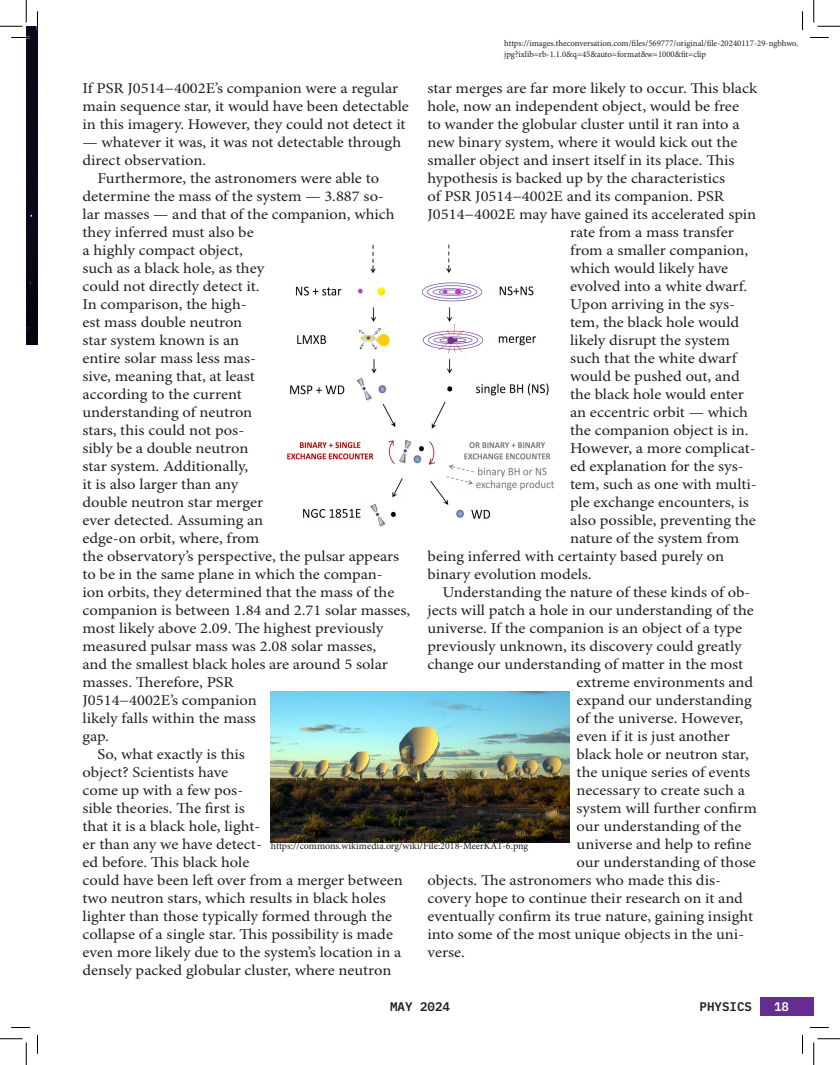
<style>
.page{position:relative;width:840px;height:1065px;background:#fff}
.page>*{position:absolute;margin:0;border:0;box-sizing:border-box;transform-origin:0 0}
.t1{font:15px/18px "Minion Pro";color:#231f20;scale:1.1 1}
.t2{font:600 12.5px "IBM Plex Mono";color:#231f20}
.t3{font:600 12.5px "IBM Plex Mono";color:#fff}
.t4{font:10px "Minion Pro";color:#231f20}
.t5{font:8.75px/10.5px "Minion Pro";color:#231f20}
</style>
<div class="page">
<div style="left:761px;top:998px;width:53px;height:18px;background:#632d91"></div>
<img style="left:26px;top:26px;width:12px;height:318px">
<img style="left:271px;top:692px;width:298px;height:150px">
<img style="left:287px;top:244px;width:267px;height:283px">
<svg style="left:11px;top:37px;width:19px;height:1px"></svg>
<svg style="left:810px;top:37px;width:19px;height:1px"></svg>
<svg style="left:11px;top:1027px;width:19px;height:1px"></svg>
<svg style="left:810px;top:1027px;width:19px;height:1px"></svg>
<svg style="left:37px;top:11px;width:1px;height:19px"></svg>
<svg style="left:37px;top:1035px;width:1px;height:19px"></svg>
<svg style="left:802px;top:11px;width:1px;height:19px"></svg>
<svg style="left:802px;top:1035px;width:1px;height:19px"></svg>
<svg style="left:0;top:0;width:27px;height:27px"></svg>
<svg style="left:0;top:1039px;width:27px;height:26px"></svg>
<svg style="left:814px;top:0;width:26px;height:27px"></svg>
<svg style="left:814px;top:1039px;width:26px;height:26px"></svg>
<p class="t5" style="left:504px;top:39px;width:296px">https://images.theconversation.com/files/569777/original/file-20240117-29-ngbhwo. jpg?ixlib=rb-1.1.0&amp;q=45&amp;auto=format&amp;w=1000&amp;fit=clip</p>
<p class="t1" style="left:428px;top:80px;width:301px">star merges are far more likely to occur. This black</p>
<p class="t1" style="left:428px;top:98px;width:285px">hole, now an independent object, would be free</p>
<p class="t1" style="left:428px;top:116px;width:285px">to wander the globular cluster until it ran into a</p>
<p class="t1" style="left:428px;top:134px;width:283px">new binary system, where it would kick out the</p>
<p class="t1" style="left:428px;top:152px;width:281px">smaller object and insert itself in its place. This</p>
<p class="t1" style="left:428px;top:170px;width:272px">hypothesis is backed up by the characteristics</p>
<p class="t1" style="left:428px;top:188px;width:271px">of PSR J0514−4002E and its companion. PSR</p>
<p class="t1" style="left:428px;top:206px;width:300px">J0514−4002E may have gained its accelerated spin</p>
<p class="t1" style="left:570px;top:224px;width:150px">rate from a mass transfer</p>
<p class="t1" style="left:570px;top:242px;width:164px">from a smaller companion,</p>
<p class="t1" style="left:570px;top:260px;width:145px">which would likely have</p>
<p class="t1" style="left:570px;top:278px;width:163px">evolved into a white dwarf.</p>
<p class="t1" style="left:570px;top:296px;width:152px">Upon arriving in the sys-</p>
<p class="t1" style="left:570px;top:314px;width:155px">tem, the black hole would</p>
<p class="t1" style="left:570px;top:332px;width:147px">likely disrupt the system</p>
<p class="t1" style="left:570px;top:350px;width:153px">such that the white dwarf</p>
<p class="t1" style="left:570px;top:368px;width:156px">would be pushed out, and</p>
<p class="t1" style="left:570px;top:386px;width:160px">the black hole would enter</p>
<p class="t1" style="left:570px;top:404px;width:163px">an eccentric orbit — which</p>
<p class="t1" style="left:570px;top:422px;width:164px">the companion object is in.</p>
<p class="t1" style="left:570px;top:440px;width:170px">However, a more complicat-</p>
<p class="t1" style="left:570px;top:458px;width:159px">ed explanation for the sys-</p>
<p class="t1" style="left:570px;top:476px;width:171px">tem, such as one with multi-</p>
<p class="t1" style="left:570px;top:494px;width:164px">ple exchange encounters, is</p>
<p class="t1" style="left:570px;top:512px;width:170px">also possible, preventing the</p>
<p class="t1" style="left:570px;top:530px;width:155px">nature of the system from</p>
<p class="t1" style="left:428px;top:548px;width:271px">being inferred with certainty based purely on</p>
<p class="t1" style="left:428px;top:566px;width:151px">binary evolution models.</p>
<p class="t1" style="left:442px;top:584px;width:281px">Understanding the nature of these kinds of ob-</p>
<p class="t1" style="left:428px;top:602px;width:298px">jects will patch a hole in our understanding of the</p>
<p class="t1" style="left:428px;top:620px;width:288px">universe. If the companion is an object of a type</p>
<p class="t1" style="left:428px;top:638px;width:287px">previously unknown, its discovery could greatly</p>
<p class="t1" style="left:428px;top:656px;width:288px">change our understanding of matter in the most</p>
<p class="t1" style="left:577px;top:674px;width:162px">extreme environments and</p>
<p class="t1" style="left:577px;top:692px;width:161px">expand our understanding</p>
<p class="t1" style="left:577px;top:710px;width:153px">of the universe. However,</p>
<p class="t1" style="left:577px;top:728px;width:141px">even if it is just another</p>
<p class="t1" style="left:577px;top:746px;width:158px">black hole or neutron star,</p>
<p class="t1" style="left:577px;top:764px;width:159px">the unique series of events</p>
<p class="t1" style="left:577px;top:782px;width:155px">necessary to create such a</p>
<p class="t1" style="left:577px;top:800px;width:166px">system will further confirm</p>
<p class="t1" style="left:577px;top:818px;width:151px">our understanding of the</p>
<p class="t1" style="left:577px;top:836px;width:161px">universe and help to refine</p>
<p class="t1" style="left:577px;top:854px;width:165px">our understanding of those</p>
<p class="t1" style="left:428px;top:872px;width:268px">objects. The astronomers who made this dis-</p>
<p class="t1" style="left:428px;top:890px;width:288px">covery hope to continue their research on it and</p>
<p class="t1" style="left:428px;top:908px;width:297px">eventually confirm its true nature, gaining insight</p>
<p class="t1" style="left:428px;top:926px;width:289px">into some of the most unique objects in the uni-</p>
<p class="t1" style="left:428px;top:944px;width:36px">verse.</p>
<p class="t1" style="left:82px;top:80px;width:298px">If PSR J0514−4002E’s companion were a regular main sequence star, it would have been detectable in this imagery. However, they could not detect it</p>
<p class="t1" style="left:82px;top:134px;width:291px">— whatever it was, it was not detectable through direct observation.</p>
<p class="t1" style="left:82px;top:170px;width:300px;text-indent:15px">Furthermore, the astronomers were able to determine the mass of the system — 3.887 so-<br>lar masses — and that of the companion, which they inferred must also be<br>a highly compact object,<br>such as a black hole, as they<br>could not directly detect it.<br>In comparison, the high-<br>est mass double neutron<br>star system known is an<br>entire solar mass less mas-<br>sive, meaning that, at least<br>according to the current<br>understanding of neutron<br>stars, this could not pos-<br>sibly be a double neutron<br>star system. Additionally,<br>it is also larger than any<br>double neutron star merger<br>ever detected. Assuming an<br>edge-on orbit, where, from<br>the observatory’s perspective, the pulsar appears to be in the same plane in which the compan-<br>ion orbits, they determined that the mass of the companion is between 1.84 and 2.71 solar masses, most likely above 2.09. The highest previously measured pulsar mass was 2.08 solar masses,<br>and the smallest black holes are around 5 solar masses. Therefore, PSR<br>J0514−4002E’s companion<br>likely falls within the mass<br>gap.</p>
<p class="t1" style="left:82px;top:746px;width:293px;text-indent:15px">So, what exactly is this<br>object? Scientists have<br>come up with a few pos-<br>sible theories. The first is<br>that it is a black hole, light-<br>er than any we have detect-<br>ed before. This black hole<br>could have been left over from a merger between two neutron stars, which results in black holes lighter than those typically formed through the collapse of a single star. This possibility is made even more likely due to the system’s location in a densely packed globular cluster, where neutron</p>
<p class="t4" style="left:271px;top:840px;width:259px">https://commons.wikimedia.org/wiki/File:2018-MeerKAT-6.png</p>
<p class="t2" style="left:390px;top:997px;width:61px">MAY 2024</p>
<p class="t2" style="left:700px;top:997px;width:54px">PHYSICS</p>
<p class="t3" style="left:774px;top:997px;width:16px">18</p>
</div>
